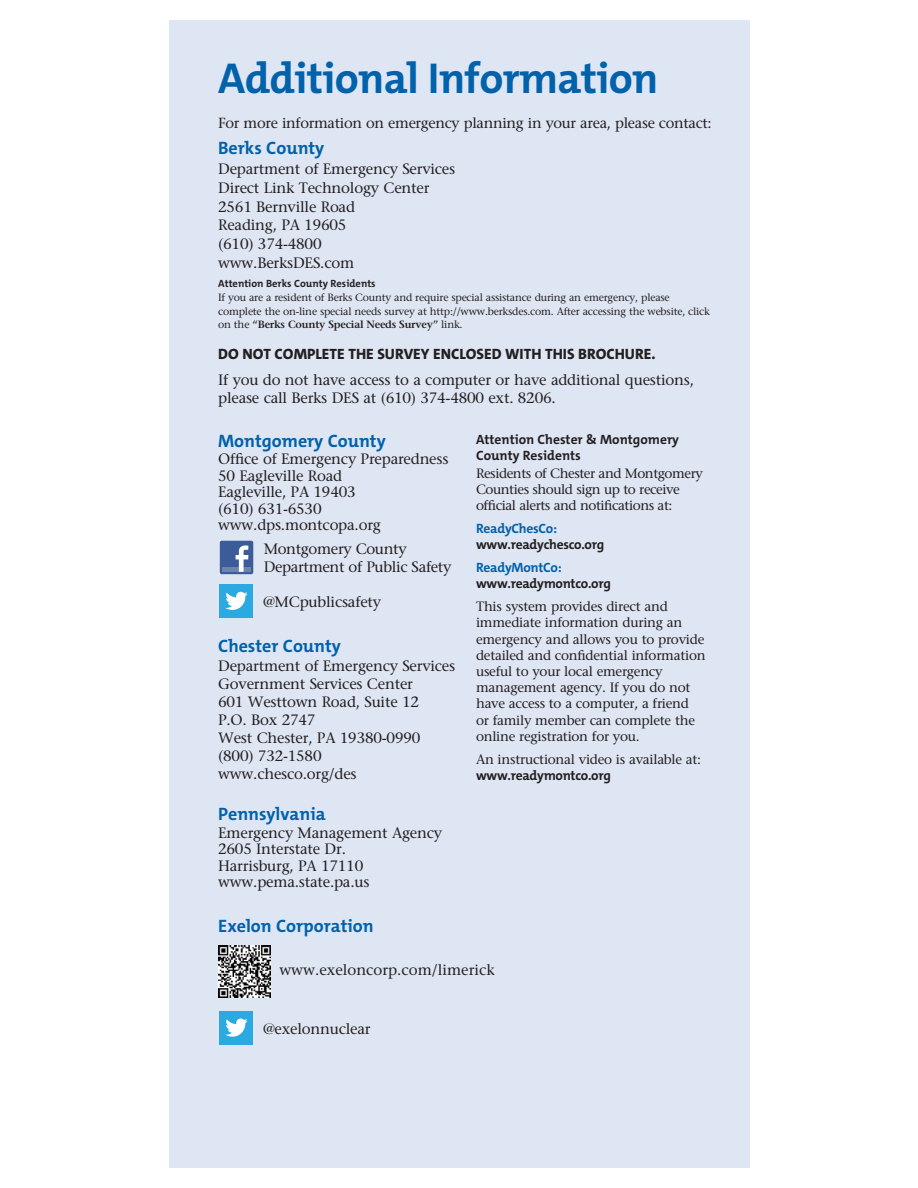
<style>
.page{position:relative;width:918px;height:1188px;background:#fff}
.page>*{position:absolute;margin:0;border:0;box-sizing:border-box;transform-origin:0 0}
.t1{font:700 43.5px "The Mix C4 s";letter-spacing:-.015em;color:#0161aa}
.t2{font:700 18px "The Mix C4 s";color:#0161aa}
.t3{font:15px/18px "Stone Serif";letter-spacing:-.015em;color:#231f20}
.t4{font:800 15px "The Mix C4 s";color:#231f20}
.t5{font:14.7px "Stone Serif";letter-spacing:-.02em;color:#231f20}
.t6{font:13.5px/16.2px "Stone Serif";letter-spacing:-.02em;color:#231f20}
.t7{font:700 13.5px "The Mix C4 s";letter-spacing:-.02em;color:#231f20}
.t8{font:700 13.5px/16.2px "The Mix C4 s";color:#231f20}
.t9{font:700 13.5px "The Mix C4 s";letter-spacing:-.02em;color:#0161aa}
.t10{font:10.5px/13.5px "Stone Serif";letter-spacing:-.02em;color:#231f20}
.t11{font:700 10.5px "The Mix C4 s";color:#231f20}
.s1{font-weight:600}
</style>
<div class="page">
<div style="left:169px;top:20px;width:581px;height:1147px;background:#dfe6f3"></div>
<div style="left:220px;top:541px;width:33px;height:33px;background:#3b5b99;border-radius:2px"></div>
<div style="left:222px;top:567px;width:29px;height:5px;background:#6d84b3"></div>
<svg style="left:236px;top:545px;width:12px;height:27px"></svg>
<div style="left:220px;top:584px;width:33px;height:34px;background:#2aaae1"></div>
<svg style="left:225px;top:592px;width:23px;height:18px"></svg>
<img style="left:219px;top:946px;width:51px;height:52px">
<div style="left:220px;top:1011px;width:33px;height:33px;background:#2aaae1"></div>
<svg style="left:225px;top:1019px;width:23px;height:18px"></svg>
<h1 class="t1" style="left:218px;top:51px;width:442px">Additional Information</h1>
<p class="t5" style="left:218px;top:114px;width:495px">For more information on emergency planning in your area, please contact:</p>
<p class="t2" style="left:218px;top:136px;width:108px">Berks County</p>
<p class="t3" style="left:218px;top:160px;width:239px;line-height:18.8px">Department of Emergency Services<br>Direct Link Technology Center<br>2561 Bernville Road<br>Reading, PA 19605<br>(610) 374-4800 www.BerksDES.com</p>
<p class="t11" style="left:218px;top:277px;width:159px">Attention Berks County Residents</p>
<p class="t10" style="left:218px;top:291px;width:493px">If you are a resident of Berks County and require special assistance during an emergency, please complete the on-line special needs survey at http://www.berksdes.com. After accessing the website, click on the <span class="s1">“Berks County Special Needs Survey”</span> link.</p>
<p class="t4" style="left:218px;top:344px;width:439px">DO NOT COMPLETE THE SURVEY ENCLOSED WITH THIS BROCHURE.</p>
<p class="t3" style="left:218px;top:371px;width:477px">If you do not have access to a computer or have additional questions, please call Berks DES at (610) 374-4800 ext. 8206.</p>
<p class="t2" style="left:218px;top:429px;width:169px">Montgomery County</p>
<p class="t3" style="left:218px;top:451px;width:232px;line-height:16.5px">Office of Emergency Preparedness<br>50 Eagleville Road<br>Eagleville, PA 19403<br>(610) 631-6530 www.dps.montcopa.org</p>
<p class="t8" style="left:476px;top:432px;width:205px">Attention Chester &amp; Montgomery<br>County Residents</p>
<p class="t6" style="left:476px;top:465px;width:228px">Residents of Chester and Montgomery<br>Counties should sign up to receive official alerts and notifications at:</p>
<p class="t9" style="left:476px;top:520px;width:82px">ReadyChesCo:</p>
<p class="t7" style="left:476px;top:536px;width:130px">www.readychesco.org</p>
<p class="t9" style="left:476px;top:559px;width:87px">ReadyMontCo:</p>
<p class="t7" style="left:476px;top:575px;width:136px">www.readymontco.org</p>
<p class="t6" style="left:476px;top:598px;width:231px">This system provides direct and immediate information during an emergency and allows you to provide detailed and confidential information useful to your local emergency management agency. If you do not have access to a computer, a friend<br>or family member can complete the online registration for you.</p>
<p class="t6" style="left:476px;top:751px;width:227px">An instructional video is available at:</p>
<p class="t7" style="left:476px;top:767px;width:136px">www.readymontco.org</p>
<p class="t3" style="left:264px;top:540px;width:189px">Montgomery County<br>Department of Public Safety</p>
<p class="t3" style="left:264px;top:593px;width:119px">@MCpublicsafety</p>
<p class="t2" style="left:218px;top:634px;width:124px">Chester County</p>
<p class="t3" style="left:218px;top:657px;width:239px">Department of Emergency Services<br>Government Services Center<br>601 Westtown Road, Suite 12<br>P.O. Box 2747<br>West Chester, PA 19380-0990 (800) 732-1580 www.chesco.org/des</p>
<p class="t2" style="left:218px;top:802px;width:109px">Pennsylvania</p>
<p class="t3" style="left:218px;top:824px;width:225px;line-height:16.5px">Emergency Management Agency<br>2605 Interstate Dr.<br>Harrisburg, PA 17110 www.pema.state.pa.us</p>
<p class="t2" style="left:218px;top:914px;width:157px">Exelon Corporation</p>
<p class="t3" style="left:279px;top:961px;width:217px">www.exeloncorp.com/limerick</p>
<p class="t3" style="left:264px;top:1019px;width:109px">@exelonnuclear</p>
</div>
